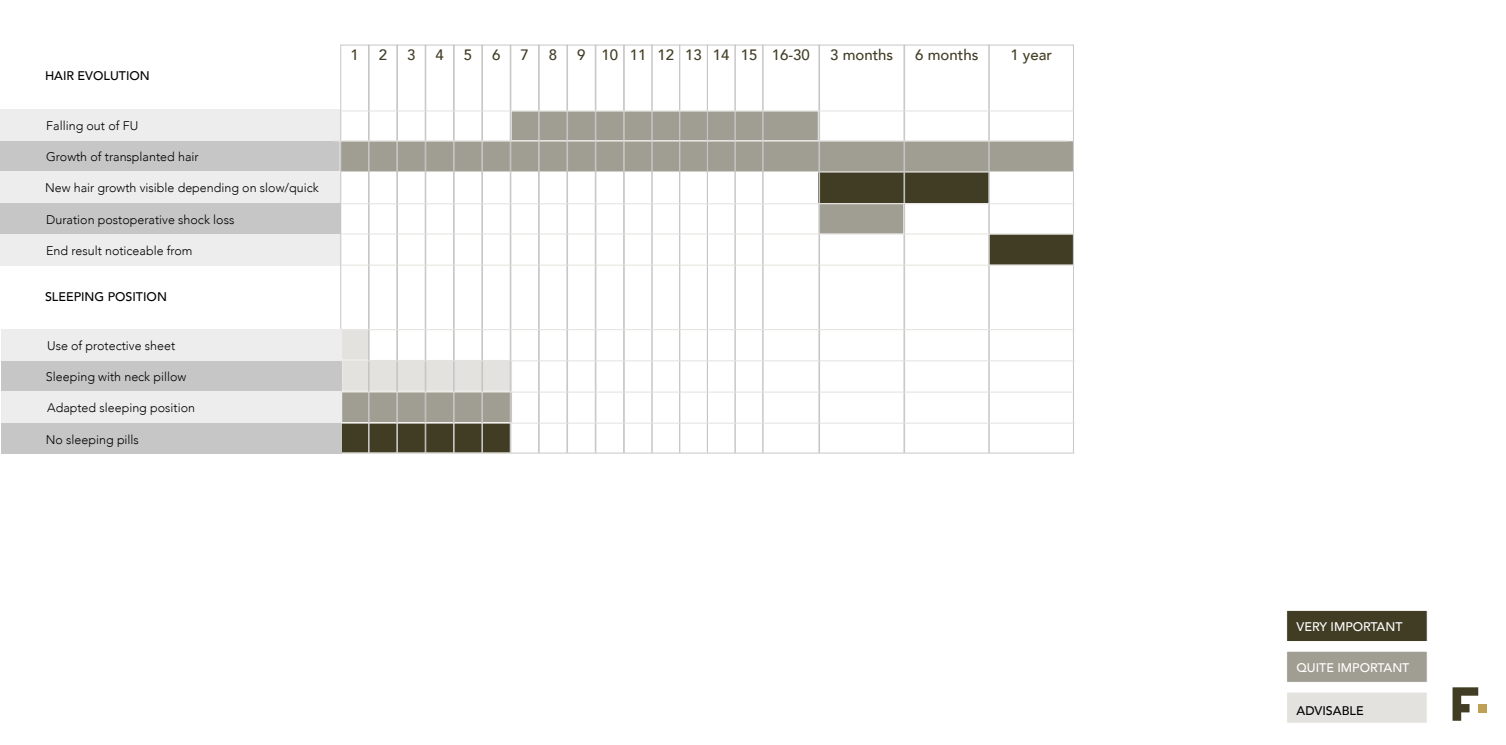
<style>
.page{position:relative;width:1506px;height:745px;background:#fff}
.page>*{position:absolute;margin:0;border:0;box-sizing:border-box;transform-origin:0 0}
.t1{font:500 15px "Avenir";color:#413d25}
.t2{font:300 12.5px "Avenir";color:#000}
.t3{font:500 12.5px "Avenir";color:#000}
.t4{font:500 12.5px "Avenir";color:#fff}
</style>
<div class="page">
<div style="left:341px;top:359px;width:171px;height:32px;background:#e3e2de;border:1px solid #fff"></div>
<div style="left:341px;top:329px;width:29px;height:31px;background:#e3e2de"></div>
<div style="left:341px;top:421px;width:170px;height:32px;background:#413d25"></div>
<div style="left:341px;top:391px;width:171px;height:31px;background:#a09e92"></div>
<div style="left:0;top:140px;width:341px;height:32px;background:#c6c6c6"></div>
<div style="left:0;top:203px;width:341px;height:31px;background:#c6c6c6"></div>
<div style="left:0;top:109px;width:341px;height:31px;background:#ededed"></div>
<div style="left:0;top:172px;width:341px;height:31px;background:#ededed"></div>
<div style="left:0;top:234px;width:341px;height:31px;background:#ededed"></div>
<div style="left:819px;top:202px;width:85px;height:32px;background:#a09e92"></div>
<div style="left:988px;top:233px;width:86px;height:32px;background:#413d25"></div>
<div style="left:819px;top:172px;width:170px;height:31px;background:#413d25"></div>
<div style="left:511px;top:110px;width:308px;height:32px;background:#a09e92;border:1px solid #fff"></div>
<div style="left:340px;top:140px;width:734px;height:32px;background:#a09e92;border:1px solid #fff"></div>
<div style="left:340px;top:45px;width:29px;height:408px;border:1px solid #c6c6c6"></div>
<div style="left:369px;top:45px;width:28px;height:408px;border:1px solid #c6c6c6"></div>
<div style="left:397px;top:45px;width:28px;height:408px;border:1px solid #c6c6c6"></div>
<div style="left:425px;top:45px;width:29px;height:408px;border:1px solid #c6c6c6"></div>
<div style="left:454px;top:45px;width:28px;height:408px;border:1px solid #c6c6c6"></div>
<div style="left:482px;top:45px;width:29px;height:408px;border:1px solid #c6c6c6"></div>
<div style="left:511px;top:45px;width:28px;height:408px;border:1px solid #c6c6c6"></div>
<div style="left:539px;top:45px;width:28px;height:408px;border:1px solid #c6c6c6"></div>
<div style="left:567px;top:45px;width:29px;height:408px;border:1px solid #c6c6c6"></div>
<div style="left:596px;top:45px;width:28px;height:408px;border:1px solid #c6c6c6"></div>
<div style="left:624px;top:45px;width:28px;height:408px;border:1px solid #c6c6c6"></div>
<div style="left:652px;top:45px;width:28px;height:408px;border:1px solid #c6c6c6"></div>
<div style="left:679px;top:45px;width:29px;height:408px;border:1px solid #c6c6c6"></div>
<div style="left:707px;top:45px;width:28px;height:408px;border:1px solid #c6c6c6"></div>
<div style="left:735px;top:45px;width:28px;height:408px;border:1px solid #c6c6c6"></div>
<div style="left:763px;top:45px;width:56px;height:408px;border:1px solid #c6c6c6"></div>
<div style="left:819px;top:45px;width:85px;height:408px;border:1px solid #c6c6c6"></div>
<div style="left:904px;top:45px;width:85px;height:408px;border:1px solid #c6c6c6"></div>
<div style="left:989px;top:45px;width:85px;height:408px;border:1px solid #c6c6c6"></div>
<div style="left:1286px;top:609px;width:141px;height:32px;background:#413d25;border:1px solid #fff"></div>
<div style="left:1286px;top:650px;width:141px;height:32px;background:#a09e92;border:1px solid #fff"></div>
<div style="left:1286px;top:691px;width:141px;height:32px;background:#e3e2de;border:1px solid #fff"></div>
<svg style="left:1452px;top:687px;width:26px;height:33px"></svg>
<div style="left:1478px;top:703px;width:9px;height:9px;background:#be9f56"></div>
<hr style="left:340px;top:111px;width:734px;height:1px;background:#e3e2de">
<hr style="left:333px;top:140px;width:734px;height:1px;background:#e3e2de">
<hr style="left:341px;top:203px;width:734px;height:1px;background:#e3e2de">
<hr style="left:341px;top:233px;width:734px;height:1px;background:#e3e2de">
<hr style="left:341px;top:265px;width:734px;height:1px;background:#e3e2de">
<hr style="left:341px;top:329px;width:734px;height:1px;background:#e3e2de">
<hr style="left:341px;top:452px;width:734px;height:1px;background:#e3e2de">
<div style="left:1px;top:422px;width:341px;height:31px;background:#c6c6c6"></div>
<div style="left:1px;top:359px;width:341px;height:32px;background:#c6c6c6"></div>
<div style="left:1px;top:391px;width:341px;height:31px;background:#ededed"></div>
<div style="left:1px;top:329px;width:341px;height:31px;background:#ededed"></div>
<hr style="left:341px;top:422px;width:734px;height:1px;background:#e3e2de">
<hr style="left:341px;top:391px;width:734px;height:1px;background:#e3e2de">
<hr style="left:341px;top:360px;width:734px;height:1px;background:#e3e2de">
<p class="t3" style="left:45px;top:65px;width:106px">HAIR EVOLUTION</p>
<p class="t2" style="left:46px;top:118px;width:93px">Falling out of FU</p>
<p class="t2" style="left:46px;top:149px;width:154px">Growth of transplanted hair</p>
<p class="t2" style="left:45px;top:181px;width:275px">New hair growth visible depending on slow/quick</p>
<p class="t2" style="left:46px;top:212px;width:190px">Duration postoperative shock loss</p>
<p class="t2" style="left:46px;top:243px;width:148px">End result noticeable from</p>
<p class="t3" style="left:45px;top:285px;width:123px">SLEEPING POSITION</p>
<p class="t2" style="left:47px;top:338px;width:130px">Use of protective sheet</p>
<p class="t2" style="left:46px;top:369px;width:142px">Sleeping with neck pillow</p>
<p class="t2" style="left:47px;top:400px;width:149px">Adapted sleeping position</p>
<p class="t2" style="left:46px;top:431px;width:95px">No sleeping pills</p>
<p class="t1" style="left:350px;top:42px;width:10px">1</p>
<p class="t1" style="left:379px;top:42px;width:10px">2</p>
<p class="t1" style="left:407px;top:42px;width:10px">3</p>
<p class="t1" style="left:435px;top:42px;width:10px">4</p>
<p class="t1" style="left:464px;top:42px;width:10px">5</p>
<p class="t1" style="left:492px;top:42px;width:10px">6</p>
<p class="t1" style="left:521px;top:42px;width:10px">7</p>
<p class="t1" style="left:549px;top:42px;width:10px">8</p>
<p class="t1" style="left:577px;top:42px;width:234px">9 10 11 12 13 14 15 16-30</p>
<p class="t1" style="left:830px;top:42px;width:65px">3 months</p>
<p class="t1" style="left:915px;top:42px;width:65px">6 months</p>
<p class="t1" style="left:1010px;top:42px;width:43px">1 year</p>
<p class="t4" style="left:1296px;top:615px;width:108px">VERY IMPORTANT</p>
<p class="t4" style="left:1296px;top:656px;width:114px">QUITE IMPORTANT</p>
<p class="t3" style="left:1296px;top:699px;width:69px">ADVISABLE</p>
</div>
